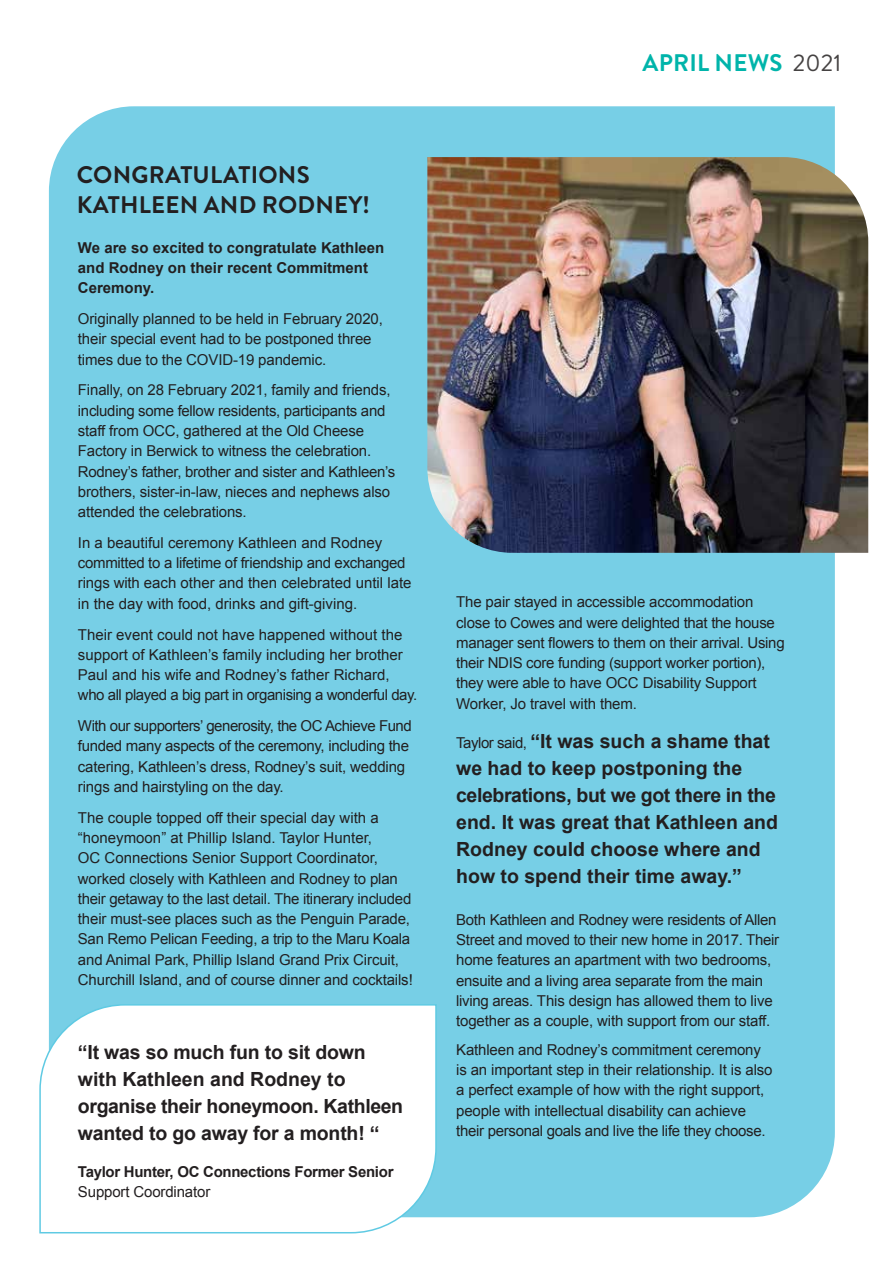
<style>
.page{position:relative;width:893px;height:1263px;background:#fff}
.page>*{position:absolute;margin:0;border:0;box-sizing:border-box;transform-origin:0 0}
.t1{font:700 24px/30px "Brandon Grotesque";letter-spacing:.01em;color:#231f20}
.t2{font:700 24px "Brandon Grotesque";letter-spacing:.01em;color:#00b4aa}
.t3{font:700 19.5px/27px "Arial";color:#231f20}
.t4{font:15px/20.2px "Arial";letter-spacing:-.01em;color:#231f20}
.t5{font:700 15px/20.2px "Arial";color:#231f20}
.t6{font:700 15px "Arial";letter-spacing:-.02em;color:#231f20}
.s1{font-weight:400;color:#454242}
.s2{font-weight:400;font-size:15px}
</style>
<div class="page">
<div style="left:49px;top:106px;width:786px;height:1111px;background:#77cfe6"></div>
<svg style="left:39px;top:1003px;width:398px;height:231px"></svg>
<img style="left:427px;top:157px;width:441px;height:396px">
<h1 class="t1" style="left:77px;top:160px;width:295px">CONGRATULATIONS<br>KATHLEEN AND RODNEY!</h1>
<p class="t5" style="left:78px;top:238px;width:308px">We are so excited to congratulate Kathleen and Rodney on their recent Commitment<br>Ceremony.</p>
<p class="t4" style="left:78px;top:309px;width:306px">Originally planned to be held in February 2020, their special event had to be postponed three times due to the COVID-19 pandemic.</p>
<p class="t4" style="left:78px;top:380px;width:319px">Finally, on 28 February 2021, family and friends, including some fellow residents, participants and staff from OCC, gathered at the Old Cheese Factory in Berwick to witness the celebration.<br>Rodney’s father, brother and sister and Kathleen’s brothers, sister-in-law, nieces and nephews also attended the celebrations.</p>
<p class="t4" style="left:78px;top:533px;width:335px">In a beautiful ceremony Kathleen and Rodney committed to a lifetime of friendship and exchanged rings with each other and then celebrated until late in the day with food, drinks and gift-giving.</p>
<p class="t4" style="left:78px;top:624px;width:341px">Their event could not have happened without the support of Kathleen’s family including her brother Paul and his wife and Rodney’s father Richard, who all played a big part in organising a wonderful day.</p>
<p class="t4" style="left:78px;top:716px;width:335px">With our supporters’ generosity, the OC Achieve Fund funded many aspects of the ceremony, including the catering, Kathleen’s dress, Rodney’s suit, wedding rings and hairstyling on the day.</p>
<p class="t4" style="left:78px;top:807px;width:336px">The couple topped off their special day with a “honeymoon” at Phillip Island. Taylor Hunter,<br>OC Connections Senior Support Coordinator, worked closely with Kathleen and Rodney to plan their getaway to the last detail. The itinerary included their must-see places such as the Penguin Parade, San Remo Pelican Feeding, a trip to the Maru Koala and Animal Park, Phillip Island Grand Prix Circuit, Churchill Island, and of course dinner and cocktails!</p>
<h2 class="t3" style="left:78px;top:1039px;width:327px">“It was so much fun to sit down with Kathleen and Rodney to organise their honeymoon. Kathleen wanted to go away for a month! “</h2>
<p class="t6" style="left:78px;top:1162px;width:317px">Taylor Hunter, OC Connections Former Senior</p>
<p class="t4" style="left:78px;top:1182px;width:134px">Support Coordinator</p>
<h1 class="t2" style="left:643px;top:46px;width:200px">APRIL NEWS <span class="s1">2021</span></h1>
<p class="t4" style="left:456px;top:592px;width:330px">The pair stayed in accessible accommodation close to Cowes and were delighted that the house manager sent flowers to them on their arrival. Using their NDIS core funding (support worker portion), they were able to have OCC Disability Support Worker, Jo travel with them.</p>
<h2 class="t3" style="left:456px;top:729px;width:323px"><span class="s2">Taylor said,</span> “It was such a shame that we had to keep postponing the celebrations, but we got there in the end. It was great that Kathleen and<br>Rodney could choose where and how to spend their time away.”</h2>
<p class="t4" style="left:456px;top:910px;width:324px">Both Kathleen and Rodney were residents of Allen Street and moved to their new home in 2017. Their home features an apartment with two bedrooms, ensuite and a living area separate from the main living areas. This design has allowed them to live together as a couple, with support from our staff.</p>
<p class="t4" style="left:456px;top:1040px;width:318px">Kathleen and Rodney’s commitment ceremony is an important step in their relationship. It is also a perfect example of how with the right support, people with intellectual disability can achieve their personal goals and live the life they choose.</p>
</div>
